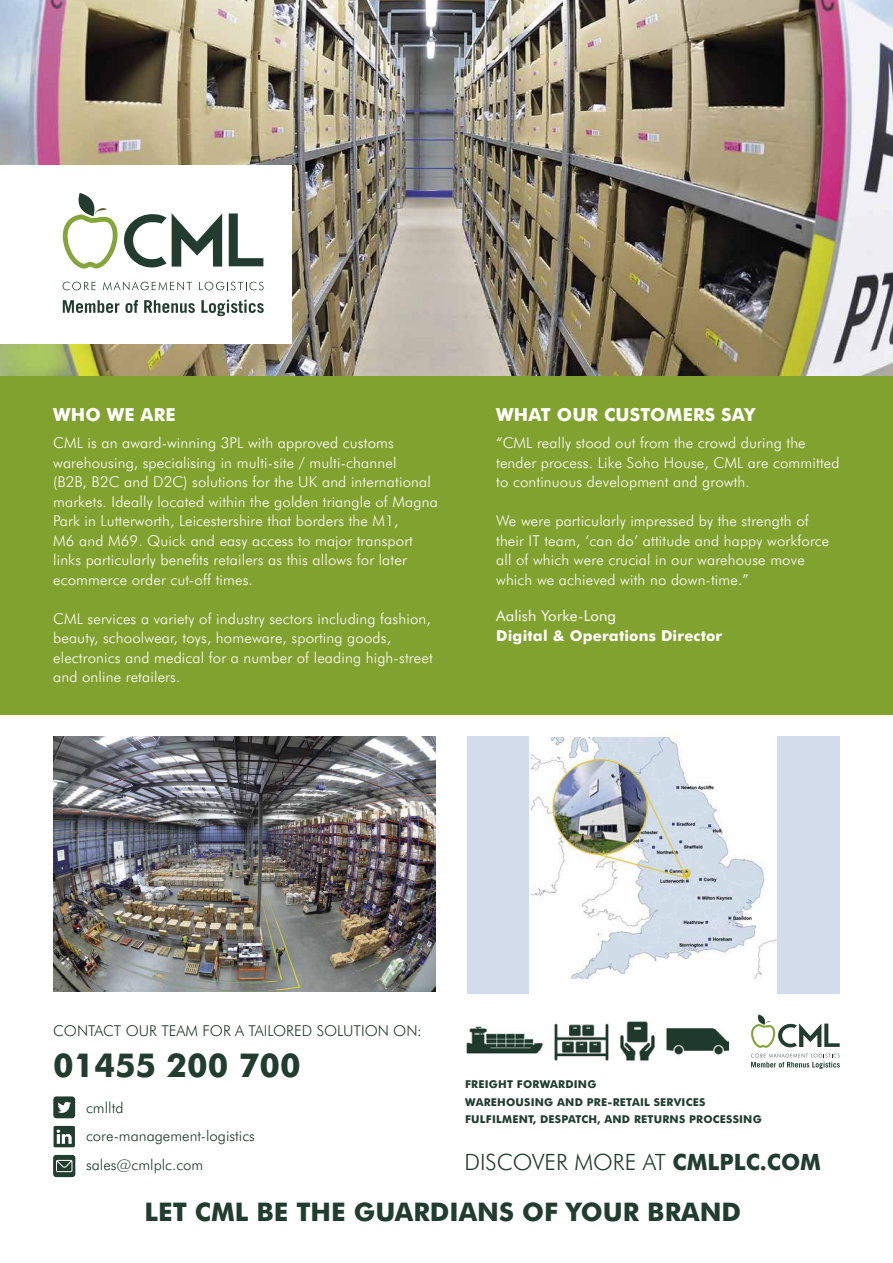
<style>
.page{position:relative;width:893px;height:1263px;background:#fff}
.page>*{position:absolute;margin:0;border:0;box-sizing:border-box;transform-origin:0 0}
.t1{font:700 33px "Futura BT";color:#213d2f}
.t2{font:700 25.65px "Futura BT";color:#213d2f}
.t3{font:300 22.5px "Futura BT";color:#213d2f}
.t4{font:700 18px "Futura BT";letter-spacing:.01em;color:#fff}
.t5{font:300 15px/19.5px "Futura BT";letter-spacing:.01em;color:#fff}
.t6{font:300 15px/28.8px "Futura BT";color:#213d2f}
.t7{font:700 15px "Futura BT";letter-spacing:.01em;color:#fff}
.t8{font:15px "Futura BT";letter-spacing:.01em;color:#fff}
.t9{font:700 10.8px/17.7px "Futura BT";letter-spacing:.02em;color:#213d2f}
.s1{font-weight:700}
</style>
<div class="page">
<img style="left:0;top:0;width:893px;height:376px">
<div style="left:0;top:376px;width:893px;height:339px;background:#81a22e"></div>
<img style="left:53px;top:737px;width:382px;height:254px">
<div style="left:468px;top:736px;width:372px;height:258px;background:#d2dcea"></div>
<img style="left:530px;top:736px;width:246px;height:258px">
<img style="left:466px;top:1021px;width:263px;height:40px">
<svg style="left:54px;top:1126px;width:21px;height:21px"></svg>
<svg style="left:53px;top:1096px;width:22px;height:22px"></svg>
<svg style="left:53px;top:1155px;width:22px;height:22px"></svg>
<div style="left:0;top:165px;width:291px;height:178px;background:#fff"></div>
<svg style="left:229px;top:213px;width:34px;height:53px"></svg>
<svg style="left:63px;top:282px;width:33px;height:8px"></svg>
<svg style="left:103px;top:281px;width:89px;height:9px"></svg>
<svg style="left:199px;top:282px;width:65px;height:8px"></svg>
<svg style="left:63px;top:193px;width:159px;height:76px"></svg>
<svg style="left:63px;top:300px;width:56px;height:13px"></svg>
<svg style="left:125px;top:300px;width:13px;height:13px"></svg>
<svg style="left:144px;top:300px;width:51px;height:13px"></svg>
<svg style="left:201px;top:300px;width:63px;height:16px"></svg>
<svg style="left:751px;top:1014px;width:89px;height:55px"></svg>
<p class="t4" style="left:53px;top:403px;width:124px">WHO WE ARE</p>
<p class="t5" style="left:53px;top:433px;width:386px">CML is an award-winning 3PL with approved customs warehousing, specialising in multi-site / multi-channel<br>(B2B, B2C and D2C) solutions for the UK and international markets. Ideally located within the golden triangle of Magna Park in Lutterworth, Leicestershire that borders the M1,<br>M6 and M69. Quick and easy access to major transport links particularly benefits retailers as this allows for later ecommerce order cut-off times.</p>
<p class="t5" style="left:53px;top:608px;width:381px">CML services a variety of industry sectors including fashion, beauty, schoolwear, toys, homeware, sporting goods, electronics and medical for a number of leading high-street and online retailers.</p>
<p class="t4" style="left:496px;top:403px;width:260px">WHAT OUR CUSTOMERS SAY</p>
<p class="t5" style="left:496px;top:433px;width:345px">“CML really stood out from the crowd during the tender process. Like Soho House, CML are committed to continuous development and growth.</p>
<p class="t5" style="left:496px;top:511px;width:335px">We were particularly impressed by the strength of their IT team, ‘can do’ attitude and happy workforce all of which were crucial in our warehouse move which we achieved with no down-time.”</p>
<p class="t8" style="left:496px;top:607px;width:122px">Aalish Yorke-Long</p>
<p class="t7" style="left:496px;top:626px;width:228px">Digital &amp; Operations Director</p>
<p class="t6" style="left:53px;top:1016px;width:370px">CONTACT OUR TEAM FOR A TAILORED SOLUTION ON:</p>
<h1 class="t1" style="left:53px;top:1045px;width:249px">01455 200 700</h1>
<p class="t9" style="left:465px;top:1075px;width:298px">FREIGHT FORWARDING<br>WAREHOUSING AND PRE-RETAIL SERVICES<br>FULFILMENT, DESPATCH, AND RETURNS PROCESSING</p>
<h3 class="t3" style="left:464px;top:1148px;width:358px">DISCOVER MORE AT <span class="s1">CMLPLC.COM</span></h3>
<h2 class="t2" style="left:145px;top:1196px;width:598px">LET CML BE THE GUARDIANS OF YOUR BRAND</h2>
<p class="t6" style="left:86px;top:1093px;width:170px">cmlltd core-management-logistics sales@cmlplc.com</p>
</div>
